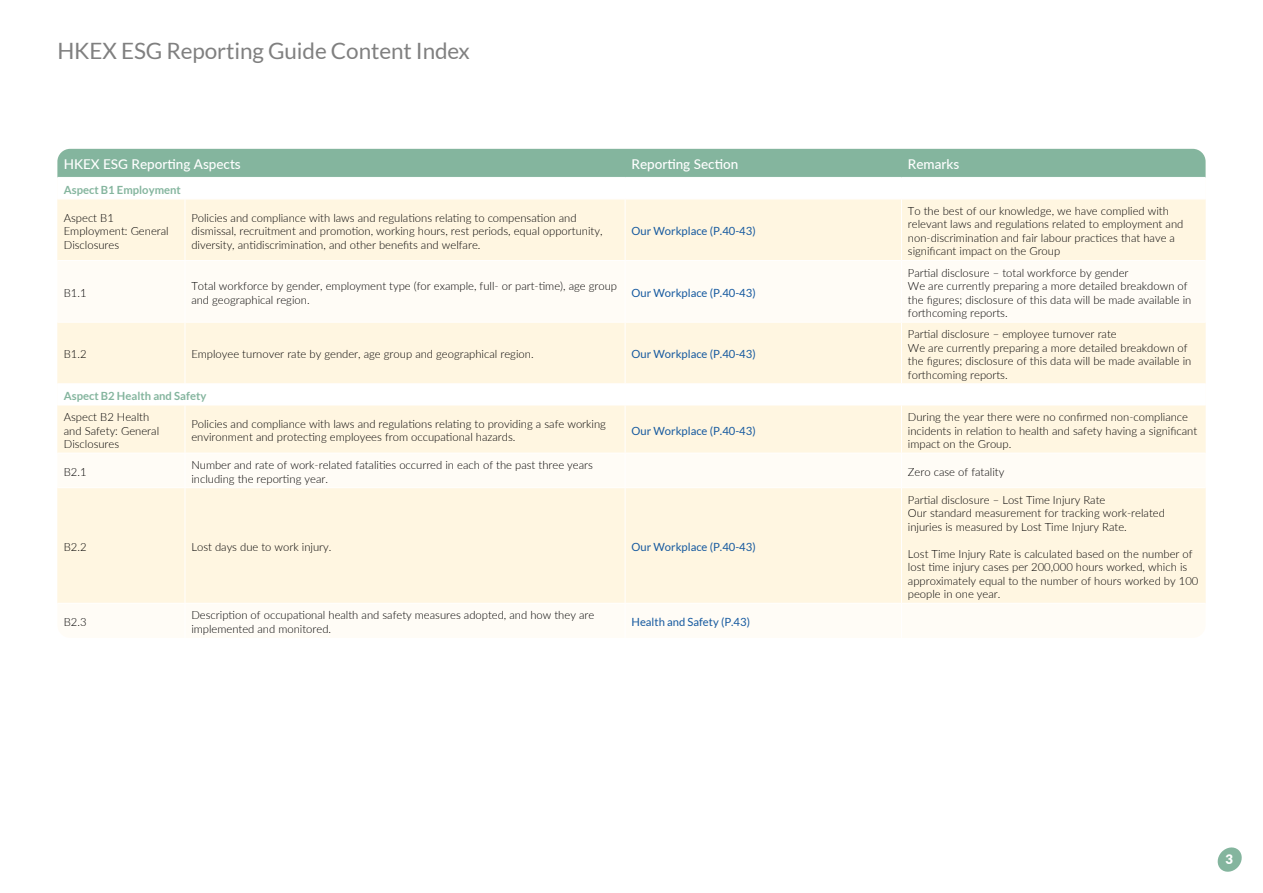
<style>
.page{position:relative;width:1263px;height:893px;background:#fff}
.page>*{position:absolute;margin:0;border:0;box-sizing:border-box;transform-origin:0 0}
.Chapter_E{font:22.5px "Lato";letter-spacing:-.005em;color:#808080}
.E_Table_Head{font:500 13.5px "Lato";color:#fff}
.t1{font:900 13.2px "Lato";color:#fff}
.E_Table_body{font:300 11.25px/13.5px "Lato";color:#000}
.E_Table_body-2{font:11.25px "Lato";color:#15599f}
.E_Table_body_blod{font:300 11.25px/13.5px "Lato";color:#000}
.E_Table_body_blod-2{font:700 11.25px "Lato";color:#84b59e}
</style>
<div class="page">
<div style="left:57px;top:149px;width:1148px;height:489px;background:#fffcf6;border-radius:13px"></div>
<div style="left:57px;top:149px;width:1148px;height:28px;background:#84b59e"></div>
<svg style="left:1217px;top:847px;width:25px;height:25px"></svg>
<svg style="left:57px;top:200px;width:1148px;height:403px;fill:#fff6e1"></svg>
<hr style="left:57px;top:199px;width:128px;height:1px;background:#fff">
<hr style="left:185px;top:199px;width:440px;height:1px;background:#fff">
<hr style="left:185px;top:199px;width:1px;height:61px;background:#fff">
<hr style="left:625px;top:199px;width:276px;height:1px;background:#fff">
<hr style="left:625px;top:199px;width:1px;height:61px;background:#fff">
<hr style="left:901px;top:199px;width:304px;height:1px;background:#fff">
<hr style="left:901px;top:199px;width:1px;height:61px;background:#fff">
<hr style="left:57px;top:260px;width:128px;height:1px;background:#fff">
<hr style="left:185px;top:260px;width:440px;height:1px;background:#fff">
<hr style="left:185px;top:261px;width:1px;height:61px;background:#fff">
<hr style="left:625px;top:260px;width:276px;height:1px;background:#fff">
<hr style="left:625px;top:261px;width:1px;height:61px;background:#fff">
<hr style="left:901px;top:260px;width:304px;height:1px;background:#fff">
<hr style="left:901px;top:261px;width:1px;height:61px;background:#fff">
<hr style="left:57px;top:322px;width:128px;height:1px;background:#fff">
<hr style="left:185px;top:322px;width:440px;height:1px;background:#fff">
<hr style="left:185px;top:323px;width:1px;height:60px;background:#fff">
<hr style="left:625px;top:322px;width:276px;height:1px;background:#fff">
<hr style="left:625px;top:323px;width:1px;height:60px;background:#fff">
<hr style="left:901px;top:322px;width:304px;height:1px;background:#fff">
<hr style="left:901px;top:323px;width:1px;height:60px;background:#fff">
<hr style="left:57px;top:383px;width:128px;height:1px;background:#fff">
<hr style="left:185px;top:383px;width:440px;height:1px;background:#fff">
<hr style="left:625px;top:383px;width:276px;height:1px;background:#fff">
<hr style="left:901px;top:383px;width:304px;height:1px;background:#fff">
<hr style="left:57px;top:405px;width:128px;height:1px;background:#fff">
<hr style="left:185px;top:405px;width:440px;height:1px;background:#fff">
<hr style="left:185px;top:405px;width:1px;height:48px;background:#fff">
<hr style="left:625px;top:405px;width:276px;height:1px;background:#fff">
<hr style="left:625px;top:405px;width:1px;height:48px;background:#fff">
<hr style="left:901px;top:405px;width:304px;height:1px;background:#fff">
<hr style="left:901px;top:405px;width:1px;height:48px;background:#fff">
<hr style="left:57px;top:453px;width:128px;height:1px;background:#fff">
<hr style="left:185px;top:453px;width:440px;height:1px;background:#fff">
<hr style="left:185px;top:453px;width:1px;height:34px;background:#fff">
<hr style="left:625px;top:453px;width:276px;height:1px;background:#fff">
<hr style="left:625px;top:453px;width:1px;height:34px;background:#fff">
<hr style="left:901px;top:453px;width:304px;height:1px;background:#fff">
<hr style="left:901px;top:453px;width:1px;height:34px;background:#fff">
<hr style="left:57px;top:487px;width:128px;height:1px;background:#fff">
<hr style="left:185px;top:487px;width:440px;height:1px;background:#fff">
<hr style="left:185px;top:488px;width:1px;height:115px;background:#fff">
<hr style="left:625px;top:487px;width:276px;height:1px;background:#fff">
<hr style="left:625px;top:488px;width:1px;height:115px;background:#fff">
<hr style="left:901px;top:487px;width:304px;height:1px;background:#fff">
<hr style="left:901px;top:488px;width:1px;height:115px;background:#fff">
<hr style="left:57px;top:603px;width:128px;height:1px;background:#fff">
<hr style="left:185px;top:603px;width:440px;height:1px;background:#fff">
<hr style="left:185px;top:604px;width:1px;height:34px;background:#fff">
<hr style="left:625px;top:603px;width:276px;height:1px;background:#fff">
<hr style="left:625px;top:604px;width:1px;height:34px;background:#fff">
<hr style="left:901px;top:603px;width:304px;height:1px;background:#fff">
<hr style="left:901px;top:604px;width:1px;height:34px;background:#fff">
<hr style="left:57px;top:177px;width:128px;height:1px;background:#fff">
<hr style="left:185px;top:177px;width:440px;height:1px;background:#fff">
<hr style="left:625px;top:177px;width:276px;height:1px;background:#fff">
<hr style="left:901px;top:177px;width:304px;height:1px;background:#fff">
<p class="Chapter_E" style="left:57px;top:38px;width:414px">HKEX ESG Reporting Guide Content Index</p>
<p class="E_Table_Head" style="left:64px;top:154px;width:179px">HKEX ESG Reporting Aspects</p>
<p class="E_Table_Head" style="left:631px;top:154px;width:108px">Reporting Section</p>
<p class="E_Table_Head" style="left:908px;top:154px;width:53px">Remarks</p>
<p class="E_Table_body_blod-2" style="left:64px;top:183px;width:119px">Aspect B1 Employment</p>
<p class="E_Table_body_blod" style="left:64px;top:211px;width:106px">Aspect B1<br>Employment: General<br>Disclosures</p>
<p class="E_Table_body" style="left:191px;top:211px;width:413px">Policies and compliance with laws and regulations relating to compensation and dismissal, recruitment and promotion, working hours, rest periods, equal opportunity, diversity, antidiscrimination, and other benefits and welfare.</p>
<p class="E_Table_body" style="left:908px;top:204px;width:277px">To the best of our knowledge, we have complied with relevant laws and regulations related to employment and non-discrimination and fair labour practices that have a significant impact on the Group</p>
<p class="E_Table_body-2" style="left:631px;top:225px;width:126px">Our Workplace (P.40-43)</p>
<p class="E_Table_body_blod" style="left:64px;top:286px;width:24px">B1.1</p>
<p class="E_Table_body" style="left:191px;top:279px;width:427px">Total workforce by gender, employment type (for example, full- or part-time), age group and geographical region.</p>
<p class="E_Table_body-2" style="left:631px;top:286px;width:126px">Our Workplace (P.40-43)</p>
<p class="E_Table_body_blod" style="left:64px;top:347px;width:24px">B1.2</p>
<p class="E_Table_body" style="left:191px;top:347px;width:344px">Employee turnover rate by gender, age group and geographical region.</p>
<p class="E_Table_body-2" style="left:631px;top:348px;width:126px">Our Workplace (P.40-43)</p>
<p class="E_Table_body_blod-2" style="left:64px;top:389px;width:144px">Aspect B2 Health and Safety</p>
<p class="E_Table_body_blod" style="left:64px;top:410px;width:97px">Aspect B2 Health and Safety: General<br>Disclosures</p>
<p class="E_Table_body" style="left:191px;top:417px;width:416px">Policies and compliance with laws and regulations relating to providing a safe working environment and protecting employees from occupational hazards.</p>
<p class="E_Table_body-2" style="left:631px;top:424px;width:126px">Our Workplace (P.40-43)</p>
<p class="E_Table_body" style="left:908px;top:265px;width:222px">Partial disclosure – total workforce by gender</p>
<p class="E_Table_body" style="left:908px;top:279px;width:285px">We are currently preparing a more detailed breakdown of the figures; disclosure of this data will be made available in forthcoming reports.</p>
<p class="E_Table_body" style="left:908px;top:327px;width:210px">Partial disclosure – employee turnover rate</p>
<p class="E_Table_body" style="left:908px;top:340px;width:285px">We are currently preparing a more detailed breakdown of the figures; disclosure of this data will be made available in forthcoming reports.</p>
<p class="E_Table_body" style="left:908px;top:410px;width:291px">During the year there were no confirmed non-compliance incidents in relation to health and safety having a significant impact on the Group.</p>
<p class="E_Table_body_blod" style="left:64px;top:465px;width:24px">B2.1</p>
<p class="E_Table_body" style="left:191px;top:458px;width:403px">Number and rate of work-related fatalities occurred in each of the past three years including the reporting year.</p>
<p class="E_Table_body" style="left:908px;top:465px;width:98px">Zero case of fatality</p>
<p class="E_Table_body_blod" style="left:64px;top:540px;width:24px">B2.2</p>
<p class="E_Table_body" style="left:191px;top:540px;width:142px">Lost days due to work injury.</p>
<p class="E_Table_body-2" style="left:631px;top:541px;width:126px">Our Workplace (P.40-43)</p>
<p class="E_Table_body_blod" style="left:64px;top:615px;width:24px">B2.3</p>
<p class="E_Table_body" style="left:191px;top:608px;width:404px">Description of occupational health and safety measures adopted, and how they are implemented and monitored.</p>
<p class="E_Table_body-2" style="left:631px;top:616px;width:120px">Health and Safety (P.43)</p>
<p class="E_Table_body" style="left:908px;top:492px;width:199px">Partial disclosure – Lost Time Injury Rate</p>
<p class="E_Table_body" style="left:908px;top:506px;width:259px">Our standard measurement for tracking work-related injuries is measured by Lost Time Injury Rate.</p>
<p class="E_Table_body" style="left:908px;top:546px;width:292px">Lost Time Injury Rate is calculated based on the number of lost time injury cases per 200,000 hours worked, which is approximately equal to the number of hours worked by 100 people in one year.</p>
<p class="t1" style="left:1225px;top:850px;width:9px">3</p>
</div>
